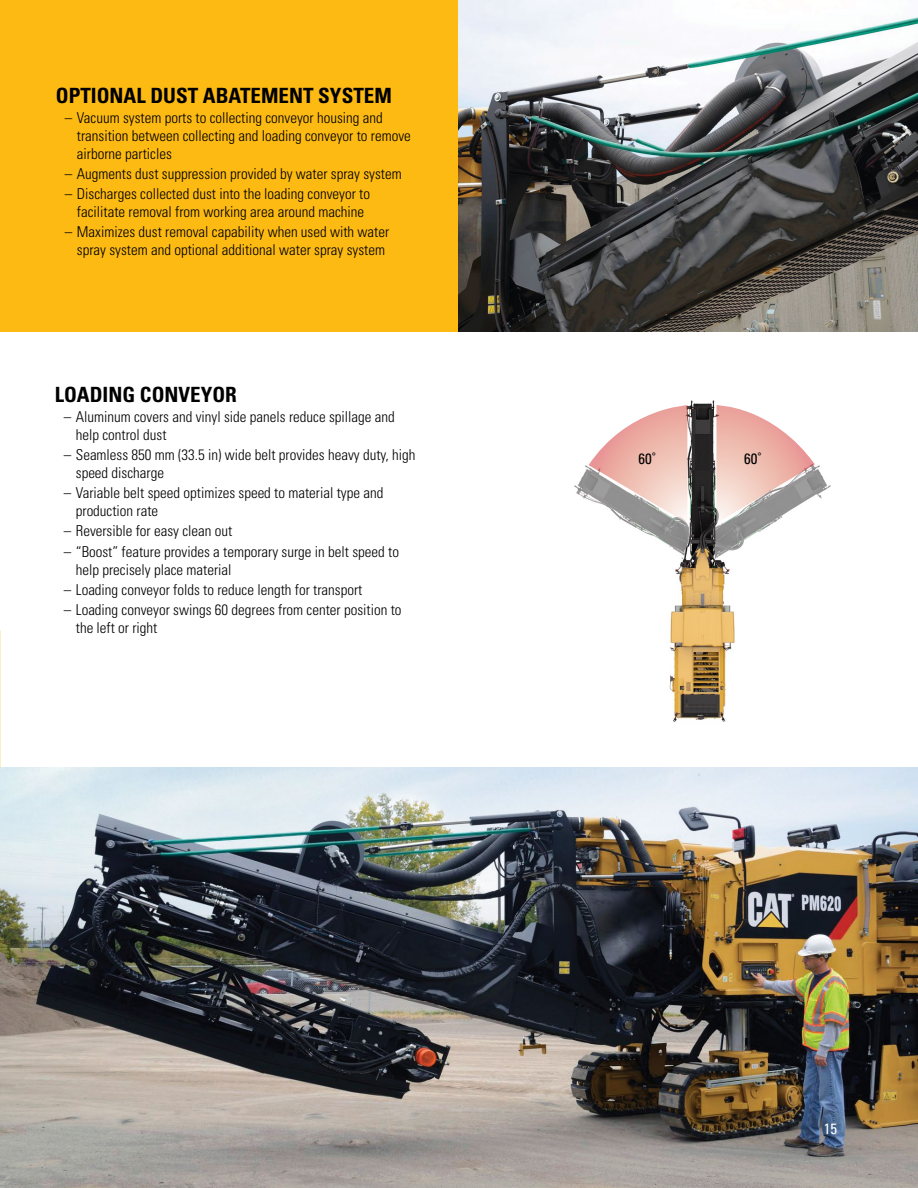
<style>
.page{position:relative;width:918px;height:1188px;background:#fff}
.page>*{position:absolute;margin:0;border:0;box-sizing:border-box;transform-origin:0 0}
.t1{font:700 condensed 21px "Univers";color:#000}
.t2{font:300 condensed 15px/18px "Univers";color:#000}
.t3{font:condensed 15px "Univers";color:#000}
.t4{font:condensed 15px "Univers";color:#fff}
</style>
<div class="page">
<img style="left:0;top:768px;width:918px;height:420px">
<div style="left:0;top:0;width:459px;height:332px;background:#fdba12"></div>
<img style="left:458px;top:0;width:460px;height:332px">
<img style="left:574px;top:400px;width:257px;height:322px">
<svg style="left:589px;top:405px;width:98px;height:118px"></svg>
<svg style="left:716px;top:405px;width:99px;height:118px"></svg>
<h1 class="t1" style="left:56px;top:82px;width:337px">OPTIONAL DUST ABATEMENT SYSTEM</h1>
<p class="t2" style="left:77px;top:108px;width:335px;text-indent:-12px">– Vacuum system ports to collecting conveyor housing and transition between collecting and loading conveyor to remove airborne particles</p>
<p class="t2" style="left:65px;top:164px;width:338px">– Augments dust suppression provided by water spray system</p>
<p class="t2" style="left:65px;top:185px;width:307px;text-align:center">– Discharges collected dust into the loading conveyor to facilitate removal from working area around machine</p>
<p class="t2" style="left:65px;top:223px;width:326px;text-align:center">– Maximizes dust removal capability when used with water spray system and optional additional water spray system</p>
<h1 class="t1" style="left:55px;top:381px;width:184px">LOADING CONVEYOR</h1>
<p class="t2" style="left:76px;top:407px;width:320px;text-indent:-12px">– Aluminum covers and vinyl side panels reduce spillage and help control dust</p>
<p class="t2" style="left:76px;top:446px;width:341px;text-indent:-12px">– Seamless 850 mm (33.5 in) wide belt provides heavy duty, high speed discharge</p>
<p class="t2" style="left:76px;top:484px;width:309px;text-indent:-12px">– Variable belt speed optimizes speed to material type and production rate</p>
<p class="t2" style="left:64px;top:522px;width:170px">– Reversible for easy clean out</p>
<p class="t2" style="left:76px;top:542px;width:325px;text-indent:-12px">– “Boost” feature provides a temporary surge in belt speed to help precisely place material</p>
<p class="t2" style="left:64px;top:580px;width:300px">– Loading conveyor folds to reduce length for transport</p>
<p class="t2" style="left:76px;top:600px;width:327px;text-indent:-12px">– Loading conveyor swings 60 degrees from center position to the left or right</p>
<p class="t3" style="left:638px;top:449px;width:19px">60˚</p>
<p class="t3" style="left:744px;top:449px;width:19px">60˚</p>
<p class="t4" style="left:824px;top:1119px;width:15px">15</p>
</div>
